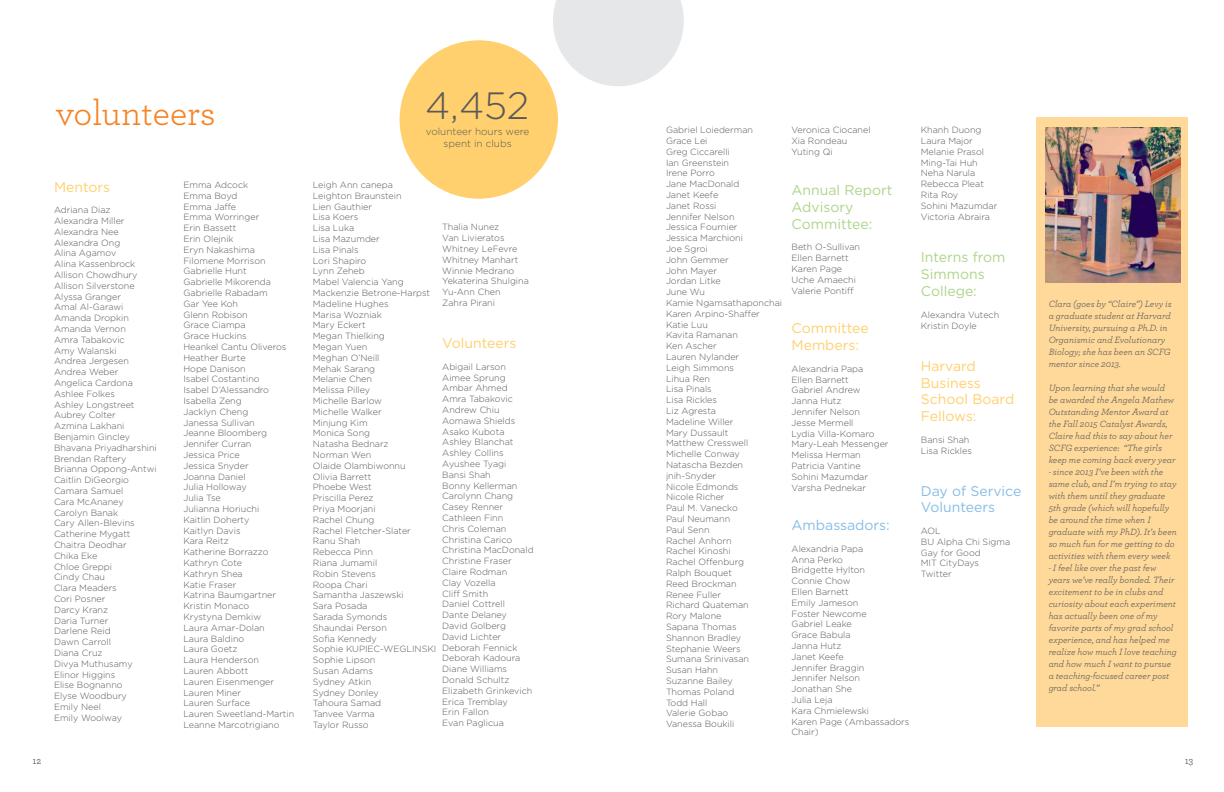
<style>
.page{position:relative;width:1224px;height:792px;background:#fff}
.page>*{position:absolute;margin:0;border:0;box-sizing:border-box;transform-origin:0 0}
.t1{font:300 38px "Gotham";color:#58595b}
.t2{font:36px "Archer";color:#f58223}
.t3{font:14px/16.8px "Gotham";color:#ffd06d}
.t4{font:14px/16.8px "Gotham";color:#add589}
.t5{font:14px/16.8px "Gotham";color:#85bde7}
.t6{font:300 10px/12px "Gotham";color:#58595b;text-align:center}
.t7{font:10px "Archer";color:#414042}
.t8{font:italic 9.5px/12px "Archer";color:#58595b}
.t9{font:300 9px/10.8px "Gotham";color:#58595b}
</style>
<div class="page">
<div style="left:400px;top:40px;width:158px;height:159px;background:#ffd06d;border-radius:50%"></div>
<div style="left:1036px;top:117px;width:152px;height:610px;background:#ffd999"></div>
<img style="left:1045px;top:127px;width:135px;height:155px">
<svg style="left:553px;top:0;width:131px;height:86px"></svg>
<h2 class="t2" style="left:56px;top:89px;width:161px">volunteers</h2>
<h1 class="t1" style="left:425px;top:82px;width:106px">4,452</h1>
<p class="t6" style="left:426px;top:125px;width:105px">volunteer hours were spent in clubs</p>
<h3 class="t3" style="left:54px;top:178px;width:58px">Mentors</h3>
<p class="t9" style="left:54px;top:204px;width:104px">Adriana Diaz<br>Alexandra Miller<br>Alexandra Nee<br>Alexandra Ong<br>Alina Agamov<br>Alina Kassenbrock<br>Allison Chowdhury<br>Allison Silverstone<br>Alyssa Granger<br>Amal Al-Garawi<br>Amanda Dropkin<br>Amanda Vernon<br>Amra Tabakovic<br>Amy Walanski<br>Andrea Jergesen<br>Andrea Weber<br>Angelica Cardona<br>Ashlee Folkes<br>Ashley Longstreet<br>Aubrey Colter<br>Azmina Lakhani<br>Benjamin Gincley<br>Bhavana Priyadharshini<br>Brendan Raftery<br>Brianna Oppong-Antwi<br>Caitlin DiGeorgio<br>Camara Samuel<br>Cara McAnaney<br>Carolyn Banak<br>Cary Allen-Blevins<br>Catherine Mygatt<br>Chaitra Deodhar<br>Chika Eke<br>Chloe Greppi<br>Cindy Chau<br>Clara Meaders<br>Cori Posner<br>Darcy Kranz<br>Daria Turner<br>Darlene Reid<br>Dawn Carroll<br>Diana Cruz<br>Divya Muthusamy<br>Elinor Higgins<br>Elise Bognanno<br>Elyse Woodbury<br>Emily Neel<br>Emily Woolway</p>
<p class="t9" style="left:183px;top:179px;width:112px">Emma Adcock<br>Emma Boyd<br>Emma Jaffe<br>Emma Worringer<br>Erin Bassett<br>Erin Olejnik<br>Eryn Nakashima<br>Filomene Morrison<br>Gabrielle Hunt<br>Gabrielle Mikorenda<br>Gabrielle Rabadam<br>Gar Yee Koh<br>Glenn Robison<br>Grace Ciampa<br>Grace Huckins<br>Heankel Cantu Oliveros<br>Heather Burte<br>Hope Danison<br>Isabel Costantino<br>Isabel D’Alessandro<br>Isabella Zeng<br>Jacklyn Cheng<br>Janessa Sullivan<br>Jeanne Bloomberg<br>Jennifer Curran<br>Jessica Price<br>Jessica Snyder<br>Joanna Daniel<br>Julia Holloway<br>Julia Tse<br>Julianna Horiuchi<br>Kaitlin Doherty<br>Kaitlyn Davis<br>Kara Reitz<br>Katherine Borrazzo<br>Kathryn Cote<br>Kathryn Shea<br>Katie Fraser<br>Katrina Baumgartner<br>Kristin Monaco<br>Krystyna Demkiw<br>Laura Amar-Dolan<br>Laura Baldino<br>Laura Goetz<br>Laura Henderson<br>Lauren Abbott<br>Lauren Eisenmenger<br>Lauren Miner<br>Lauren Surface<br>Lauren Sweetland-Martin<br>Leanne Marcotrigiano</p>
<p class="t9" style="left:313px;top:179px;width:125px">Leigh Ann canepa<br>Leighton Braunstein<br>Lien Gauthier<br>Lisa Koers<br>Lisa Luka<br>Lisa Mazumder<br>Lisa Pinals<br>Lori Shapiro<br>Lynn Zeheb<br>Mabel Valencia Yang<br>Mackenzie Betrone-Harpst<br>Madeline Hughes<br>Marisa Wozniak<br>Mary Eckert<br>Megan Thielking<br>Megan Yuen<br>Meghan O’Neill<br>Mehak Sarang<br>Melanie Chen<br>Melissa Pilley<br>Michelle Barlow<br>Michelle Walker<br>Minjung Kim<br>Monica Song<br>Natasha Bednarz<br>Norman Wen<br>Olaide Olambiwonnu<br>Olivia Barrett<br>Phoebe West<br>Priscilla Perez<br>Priya Moorjani<br>Rachel Chung<br>Rachel Fletcher-Slater<br>Ranu Shah<br>Rebecca Pinn<br>Riana Jumamil<br>Robin Stevens<br>Roopa Chari<br>Samantha Jaszewski<br>Sara Posada<br>Sarada Symonds<br>Shaundai Person<br>Sofia Kennedy<br>Sophie KUPIEC-WEGLINSKI<br>Sophie Lipson<br>Susan Adams<br>Sydney Atkin<br>Sydney Donley<br>Tahoura Samad<br>Tanvee Varma<br>Taylor Russo</p>
<p class="t9" style="left:442px;top:222px;width:88px">Thalia Nunez<br>Van Livieratos<br>Whitney LeFevre<br>Whitney Manhart<br>Winnie Medrano<br>Yekaterina Shulgina<br>Yu-Ann Chen<br>Zahra Pirani</p>
<h3 class="t3" style="left:442px;top:335px;width:76px">Volunteers</h3>
<p class="t9" style="left:442px;top:361px;width:93px">Abigail Larson<br>Aimee Sprung<br>Ambar Ahmed<br>Amra Tabakovic<br>Andrew Chiu<br>Aomawa Shields<br>Asako Kubota<br>Ashley Blanchat<br>Ashley Collins<br>Ayushee Tyagi<br>Bansi Shah<br>Bonny Kellerman<br>Carolynn Chang<br>Casey Renner<br>Cathleen Finn<br>Chris Coleman<br>Christina Carico<br>Christina MacDonald<br>Christine Fraser<br>Claire Rodman<br>Clay Vozella<br>Cliff Smith<br>Daniel Cottrell<br>Dante Delaney<br>David Golberg<br>David Lichter<br>Deborah Fennick<br>Deborah Kadoura<br>Diane Williams<br>Donald Schultz<br>Elizabeth Grinkevich<br>Erica Tremblay<br>Erin Fallon<br>Evan Paglicua</p>
<p class="t9" style="left:666px;top:124px;width:118px">Gabriel Loiederman<br>Grace Lei<br>Greg Ciccarelli<br>Ian Greenstein<br>Irene Porro<br>Jane MacDonald<br>Janet Keefe<br>Janet Rossi<br>Jennifer Nelson<br>Jessica Fournier<br>Jessica Marchioni<br>Joe Sgroi<br>John Gemmer<br>John Mayer<br>Jordan Litke<br>June Wu<br>Kamie Ngamsathaponchai<br>Karen Arpino-Shaffer<br>Katie Luu<br>Kavita Ramanan<br>Ken Ascher<br>Lauren Nylander<br>Leigh Simmons<br>Lihua Ren<br>Lisa Pinals<br>Lisa Rickles<br>Liz Agresta<br>Madeline Willer<br>Mary Dussault<br>Matthew Cresswell<br>Michelle Conway<br>Natascha Bezden jnih-Snyder<br>Nicole Edmonds<br>Nicole Richer<br>Paul M. Vanecko<br>Paul Neumann<br>Paul Senn<br>Rachel Anhorn<br>Rachel Kinoshi<br>Rachel Offenburg<br>Ralph Bouquet<br>Reed Brockman<br>Renee Fuller<br>Richard Quateman<br>Rory Malone<br>Sapana Thomas<br>Shannon Bradley<br>Stephanie Weers<br>Sumana Srinivasan<br>Susan Hahn<br>Suzanne Bailey<br>Thomas Poland<br>Todd Hall<br>Valerie Gobao<br>Vanessa Boukili</p>
<p class="t9" style="left:791px;top:124px;width:81px">Veronica Ciocanel<br>Xia Rondeau<br>Yuting Qi</p>
<h3 class="t4" style="left:792px;top:182px;width:102px">Annual Report<br>Advisory<br>Committee:</h3>
<p class="t9" style="left:792px;top:242px;width:70px">Beth O-Sullivan<br>Ellen Barnett<br>Karen Page<br>Uche Amaechi<br>Valerie Pontiff</p>
<h3 class="t3" style="left:792px;top:319px;width:79px">Committee<br>Members:</h3>
<p class="t9" style="left:792px;top:363px;width:99px">Alexandria Papa<br>Ellen Barnett<br>Gabriel Andrew<br>Janna Hutz<br>Jennifer Nelson<br>Jesse Mermell<br>Lydia Villa-Komaro<br>Mary-Leah Messenger<br>Melissa Herman<br>Patricia Vantine<br>Sohini Mazumdar<br>Varsha Pednekar</p>
<h3 class="t5" style="left:792px;top:516px;width:100px">Ambassadors:</h3>
<p class="t9" style="left:792px;top:543px;width:119px">Alexandria Papa<br>Anna Perko<br>Bridgette Hylton<br>Connie Chow<br>Ellen Barnett<br>Emily Jameson<br>Foster Newcome<br>Gabriel Leake<br>Grace Babula<br>Janna Hutz<br>Janet Keefe<br>Jennifer Braggin<br>Jennifer Nelson<br>Jonathan She<br>Julia Leja<br>Kara Chmielewski<br>Karen Page (Ambassadors<br>Chair)</p>
<p class="t9" style="left:921px;top:124px;width:78px">Khanh Duong<br>Laura Major<br>Melanie Prasol<br>Ming-Tai Huh<br>Neha Narula<br>Rebecca Pleat<br>Rita Roy<br>Sohini Mazumdar<br>Victoria Abraira</p>
<h3 class="t4" style="left:921px;top:249px;width:86px">Interns from<br>Simmons<br>College:</h3>
<p class="t9" style="left:921px;top:309px;width:80px">Alexandra Vutech<br>Kristin Doyle</p>
<h3 class="t3" style="left:921px;top:357px;width:95px">Harvard<br>Business<br>School Board<br>Fellows:</h3>
<p class="t9" style="left:921px;top:434px;width:53px">Bansi Shah<br>Lisa Rickles</p>
<h3 class="t5" style="left:921px;top:482px;width:102px">Day of Service<br>Volunteers</h3>
<p class="t9" style="left:921px;top:525px;width:91px">AOL<br>BU Alpha Chi Sigma<br>Gay for Good<br>MIT CityDays<br>Twitter</p>
<p class="t8" style="left:1049px;top:297px;width:125px">Clara (goes by “Claire”) Levy is a graduate student at Harvard<br>University, pursuing a Ph.D. in<br>Organismic and Evolutionary<br>Biology; she has been an SCFG mentor since 2013.</p>
<p class="t8" style="left:1049px;top:381px;width:128px">Upon learning that she would be awarded the Angela Mathew<br>Outstanding Mentor Award at the Fall 2015 Catalyst Awards,<br>Claire had this to say about her<br>SCFG experience: “The girls keep me coming back every year</p>
<p class="t8" style="left:1049px;top:465px;width:130px">- since 2013 I’ve been with the same club, and I’m trying to stay with them until they graduate<br>5th grade (which will hopefully be around the time when I graduate with my PhD). It’s been so much fun for me getting to do activities with them every week</p>
<p class="t8" style="left:1049px;top:561px;width:130px">- I feel like over the past few years we’ve really bonded. Their excitement to be in clubs and curiosity about each experiment has actually been one of my favorite parts of my grad school experience, and has helped me realize how much I love teaching and how much I want to pursue a teaching-focused career post grad school.”</p>
<p class="t7" style="left:32px;top:754px;width:10px">12</p>
<p class="t7" style="left:1185px;top:754px;width:10px">13</p>
</div>
